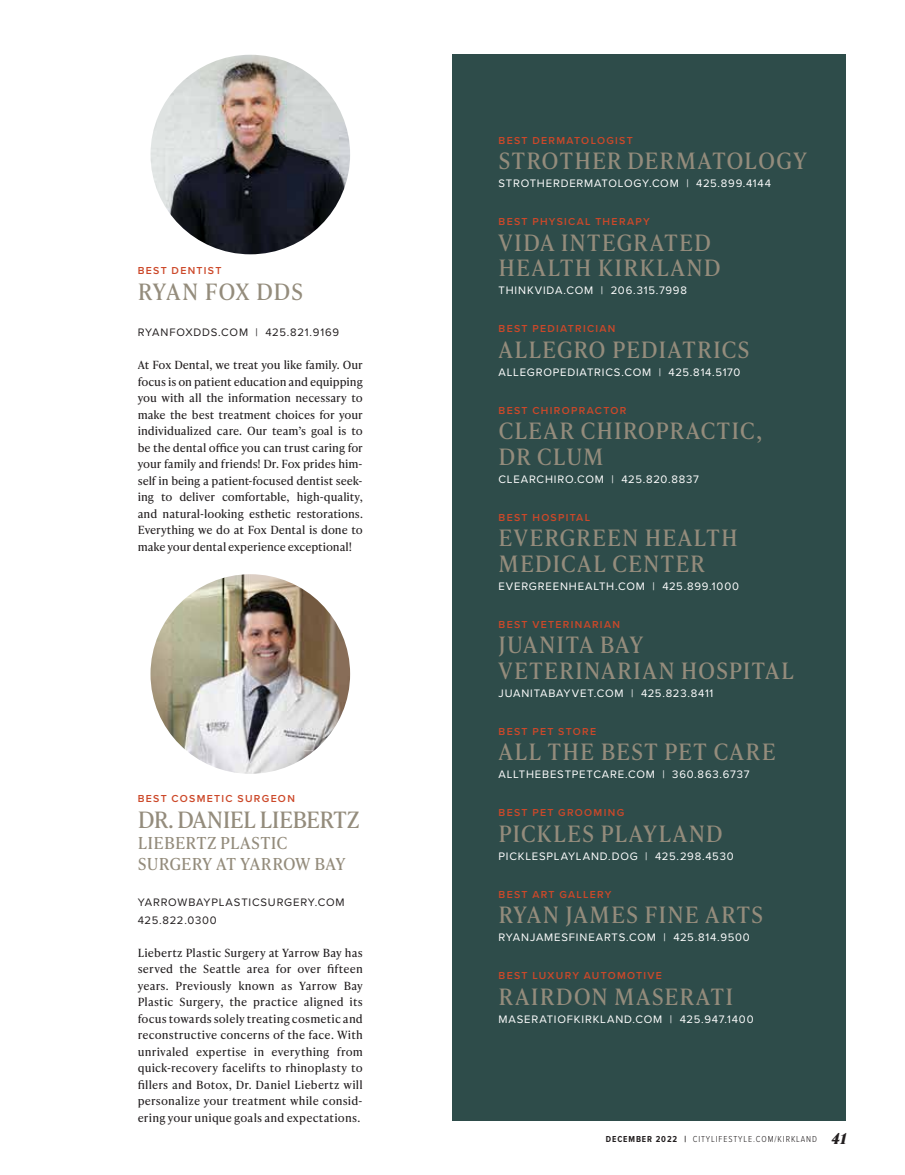
<style>
.page{position:relative;width:905px;height:1175px;background:#fff}
.page>*{position:absolute;margin:0;border:0;box-sizing:border-box;transform-origin:0 0}
.t1{font:22.5px/25.5px "Ivy Presto Text";letter-spacing:.04em;color:#948c7c}
.t2{font:22.5px "Ivy Presto Text";letter-spacing:-.03em;color:#948c7c}
.t3{font:22.5px "Ivy Presto Text";letter-spacing:.02em;color:#948c7c}
.t4{font:16.5px/21px "Ivy Presto Text";letter-spacing:.01em;color:#948c7c}
.t5{font:italic 700 15px "Ivy Presto Text";color:#231f20}
.t6{font:11.25px/16.5px "Ivy Presto Text";letter-spacing:.01em;color:#231f20;text-align:justify}
.t7{font:11.25px "Proxima Nova";letter-spacing:.075em;color:#fff}
.t8{font:11.25px/18px "Proxima Nova";letter-spacing:.07em;color:#231f20}
.t9{font:600 10.5px "Proxima Nova";letter-spacing:.125em;color:#cc4829}
.t10{font:300 9px "Proxima Nova Cond";letter-spacing:.1em;color:#231f20}
.s1{font-weight:700}
</style>
<div class="page">
<div style="left:452px;top:54px;width:394px;height:1066px;background:#2e4c4a"></div>
<img style="left:150px;top:55px;width:200px;height:199px;border-radius:100px">
<img style="left:150px;top:574px;width:200px;height:199px;border-radius:100px">
<p class="t9" style="left:138px;top:263px;width:85px">BEST DENTIST</p>
<h1 class="t3" style="left:138px;top:275px;width:167px">RYAN FOX DDS</h1>
<p class="t8" style="left:138px;top:323px;width:203px">RYANFOXDDS.COM | 425.821.9169</p>
<p class="t6" style="left:138px;top:356px;width:227px">At Fox Dental, we treat you like family. Our focus is on patient education and equipping you with all the information necessary to make the best treatment choices for your individualized care. Our team’s goal is to be the dental office you can trust caring for your family and friends! Dr. Fox prides him&shy;self in being a patient-focused dentist seek&shy;ing to deliver comfortable, high-quality, and natural-looking esthetic restorations.<br>Everything we do at Fox Dental is done to make your dental experience exceptional!</p>
<p class="t9" style="left:138px;top:790px;width:159px">BEST COSMETIC SURGEON</p>
<h1 class="t2" style="left:138px;top:802px;width:224px">DR. DANIEL LIEBERTZ</h1>
<h2 class="t4" style="left:138px;top:831px;width:209px">LIEBERTZ PLASTIC<br>SURGERY AT YARROW BAY</h2>
<p class="t8" style="left:138px;top:892px;width:208px">YARROWBAYPLASTICSURGERY.COM<br>425.822.0300</p>
<p class="t6" style="left:138px;top:943px;width:227px">Liebertz Plastic Surgery at Yarrow Bay has served the Seattle area for over fifteen years. Previously known as Yarrow Bay Plastic Surgery, the practice aligned its focus towards solely treating cosmetic and reconstructive concerns of the face. With unrivaled expertise in everything from quick-recovery facelifts to rhinoplasty to fillers and Botox, Dr. Daniel Liebertz will personalize your treatment while consid&shy;ering your unique goals and expectations.</p>
<p class="t9" style="left:498px;top:133px;width:136px">BEST DERMATOLOGIST</p>
<h1 class="t1" style="left:498px;top:147px;width:310px">STROTHER DERMATOLOGY</h1>
<p class="t7" style="left:498px;top:175px;width:274px">STROTHERDERMATOLOGY.COM | 425.899.4144</p>
<p class="t9" style="left:498px;top:214px;width:153px">BEST PHYSICAL THERAPY</p>
<h1 class="t1" style="left:498px;top:229px;width:224px">VIDA INTEGRATED<br>HEALTH KIRKLAND</h1>
<p class="t7" style="left:498px;top:282px;width:190px">THINKVIDA.COM | 206.315.7998</p>
<p class="t9" style="left:498px;top:321px;width:118px">BEST PEDIATRICIAN</p>
<h1 class="t1" style="left:498px;top:336px;width:253px">ALLEGRO PEDIATRICS</h1>
<p class="t7" style="left:498px;top:364px;width:243px">ALLEGROPEDIATRICS.COM | 425.814.5170</p>
<p class="t9" style="left:498px;top:402px;width:129px">BEST CHIROPRACTOR</p>
<h1 class="t1" style="left:498px;top:417px;width:265px">CLEAR CHIROPRACTIC,<br>DR CLUM</h1>
<p class="t7" style="left:498px;top:471px;width:202px">CLEARCHIRO.COM | 425.820.8837</p>
<p class="t9" style="left:498px;top:509px;width:93px">BEST HOSPITAL</p>
<h1 class="t1" style="left:498px;top:524px;width:241px">EVERGREEN HEALTH<br>MEDICAL CENTER</h1>
<p class="t7" style="left:498px;top:578px;width:242px">EVERGREENHEALTH.COM | 425.899.1000</p>
<p class="t9" style="left:498px;top:616px;width:123px">BEST VETERINARIAN</p>
<h1 class="t1" style="left:498px;top:631px;width:297px">JUANITA BAY<br>VETERINARIAN HOSPITAL</h1>
<p class="t7" style="left:498px;top:684px;width:216px">JUANITABAYVET.COM | 425.823.8411</p>
<p class="t9" style="left:498px;top:723px;width:99px">BEST PET STORE</p>
<h1 class="t1" style="left:498px;top:738px;width:279px">ALL THE BEST PET CARE</h1>
<p class="t7" style="left:498px;top:766px;width:252px">ALLTHEBESTPETCARE.COM | 360.863.6737</p>
<p class="t9" style="left:498px;top:805px;width:127px">BEST PET GROOMING</p>
<h1 class="t1" style="left:498px;top:819px;width:226px">PICKLES PLAYLAND</h1>
<p class="t7" style="left:498px;top:847px;width:237px">PICKLESPLAYLAND.DOG | 425.298.4530</p>
<p class="t9" style="left:498px;top:886px;width:115px">BEST ART GALLERY</p>
<h1 class="t1" style="left:498px;top:901px;width:266px">RYAN JAMES FINE ARTS</h1>
<p class="t7" style="left:498px;top:929px;width:253px">RYANJAMESFINEARTS.COM | 425.814.9500</p>
<p class="t9" style="left:498px;top:968px;width:165px">BEST LUXURY AUTOMOTIVE</p>
<h1 class="t1" style="left:498px;top:982px;width:236px">RAIRDON MASERATI</h1>
<p class="t7" style="left:498px;top:1010px;width:256px">MASERATIOFKIRKLAND.COM | 425.947.1400</p>
<p class="t10" style="left:605px;top:1132px;width:213px"><span class="s1">DECEMBER 2022 |</span> CITYLIFESTYLE.COM/KIRKLAND</p>
<h3 class="t5" style="left:831px;top:1127px;width:16px">41</h3>
</div>
